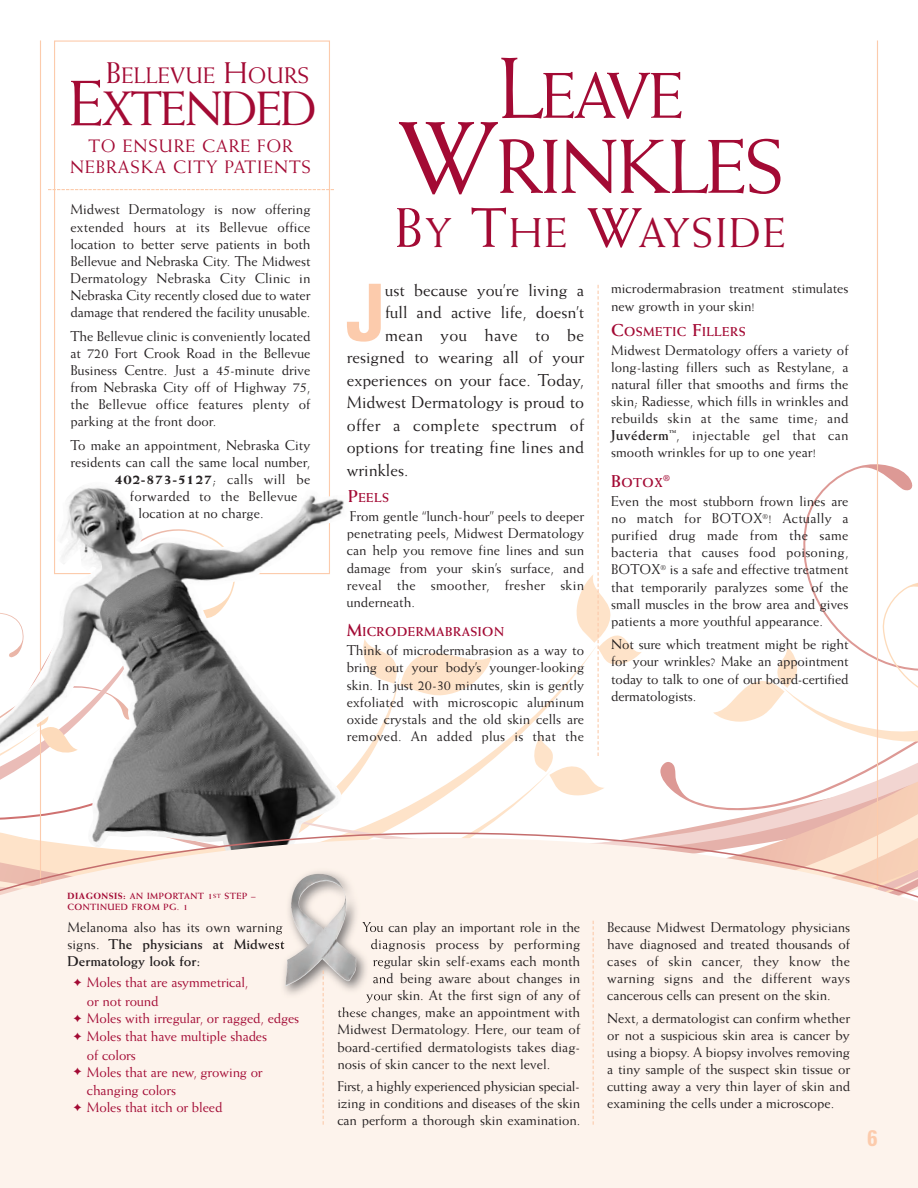
<style>
.page{position:relative;width:918px;height:1188px;background:#fff}
.page>*{position:absolute;margin:0;border:0;box-sizing:border-box;transform-origin:0 0}
.t1{font:700 condensed 78.9px "Univers";color:#fccbac}
.t2{font:76.5px "Weiss";letter-spacing:-.035em;color:#a30a34}
.t3{font:64.95px "Weiss";color:#a30a34}
.t4{font:48.3px "Weiss";letter-spacing:-.035em;color:#a30a34}
.t5{font:41.85px "Weiss";letter-spacing:.045em;color:#a30a34}
.t6{font:22.5px "Weiss";color:#a30a34}
.t7{font:700 condensed 22.5px "Univers";color:#fccbac}
.t8{font:18px/21.6px "Weiss";letter-spacing:.055em;color:#a30a34;text-align:center}
.t9{font:17.25px "Weiss";color:#231f20}
.t10{font:17.25px "Weiss";letter-spacing:.02em;color:#231f20}
.t11{font:14.25px/17.1px "Weiss";color:#231f20;text-align:justify}
.t12{font:14.25px/18.5px "Weiss";letter-spacing:-.01em;color:#a30a34}
.t13{font:700 14.25px/17px "Weiss";letter-spacing:.005em;color:#231f20}
.t14{font:14.25px "Weiss";letter-spacing:.02em;color:#231f20}
.t15{font:800 14.25px "Weiss";letter-spacing:.025em;color:#231f20}
.t16{font:700 12.9px "Weiss";letter-spacing:.035em;color:#a30a34}
.t17{font:700 9px/10.8px "Weiss";letter-spacing:.055em;color:#a30a34}
.t18{font:700 8.7px "Weiss";color:#a30a34}
.s1{font-size:30px}
.s2{font-size:64.5px}
.s3{font-weight:400}
.s4{font-size:86.55px}
.s5{font-size:102px}
.s6{font-size:55.65px}
.s7{font-size:17.25px}
.s8{font-weight:700}
.s9{font-weight:800}
</style>
<div class="page">
<svg style="left:350px;top:639px;width:568px;height:194px"></svg>
<svg style="left:713px;top:509px;width:205px;height:253px"></svg>
<hr style="left:877px;top:40px;width:1px;height:1082px;background:#fccbac">
<hr style="left:40px;top:40px;width:1px;height:1082px;background:#fccbac">
<svg style="left:48px;top:189px;width:286px;height:1px"></svg>
<img style="left:0;top:481px;width:350px;height:352px">
<div style="left:0;top:838px;width:918px;height:350px;background:#fdf3ec"></div>
<img style="left:266px;top:857px;width:122px;height:156px">
<img style="left:362px;top:922px;width:23px;height:11px">
<img style="left:371px;top:939px;width:17px;height:11px">
<img style="left:373px;top:959px;width:15px;height:10px">
<img style="left:373px;top:976px;width:15px;height:9px">
<img style="left:366px;top:993px;width:22px;height:10px">
<img style="left:338px;top:1007px;width:50px;height:6px">
<img style="left:285px;top:872px;width:72px;height:114px">
<svg style="left:534px;top:285px;width:108px;height:512px"></svg>
<svg style="left:593px;top:921px;width:1px;height:204px"></svg>
<svg style="left:323px;top:971px;width:1px;height:154px"></svg>
<h3 class="t6" style="left:106px;top:67px;width:205px"><span class="s1">B</span>ELLEVUE <span class="s1">H</span>OURS</h3>
<h3 class="t4" style="left:69px;top:91px;width:250px"><span class="s2">E</span>XTENDED</h3>
<p class="t8" style="left:70px;top:136px;width:242px">TO ENSURE CARE FOR<br>NEBRASKA CITY PATIENTS</p>
<p class="t11" style="left:70px;top:202px;width:242px">Midwest Dermatology is now offering extended hours at its Bellevue office location to better serve patients in both Bellevue and Nebraska City. The Midwest Dermatology Nebraska City Clinic in Nebraska City recently closed due to water damage that rendered the facility unusable.</p>
<p class="t11" style="left:70px;top:328px;width:242px">The Bellevue clinic is conveniently located at 720 Fort Crook Road in the Bellevue Business Centre. Just a 45-minute drive from Nebraska City off of Highway 75, the Bellevue office features plenty of parking at the front door.</p>
<p class="t11" style="left:70px;top:437px;width:242px">To make an appointment, Nebraska City</p>
<p class="t11" style="left:70px;top:454px;width:242px">residents can call the same local number,</p>
<p class="t15" style="left:115px;top:474px;width:197px">402-873-5127<span class="s3">; calls will be</span></p>
<p class="t11" style="left:130px;top:489px;width:169px">forwarded to the Bellevue</p>
<p class="t11" style="left:138px;top:506px;width:127px">location at no charge.</p>
<h3 class="t3" style="left:497px;top:71px;width:188px"><span class="s4">L</span>EAVE</h3>
<h2 class="t2" style="left:397px;top:138px;width:389px"><span class="s5">W</span>RINKLES</h2>
<h3 class="t5" style="left:394px;top:217px;width:393px"><span class="s6">B</span>Y <span class="s6">T</span>HE <span class="s6">W</span>AYSIDE</h3>
<h1 class="t1" style="left:346px;top:284px;width:41px">J</h1>
<p class="t9" style="left:385px;top:283px;width:201px">ust because you’re living a</p>
<p class="t9" style="left:385px;top:306px;width:201px">full and active life, doesn’t</p>
<p class="t10" style="left:385px;top:328px;width:201px">mean you have to be</p>
<p class="t9" style="left:347px;top:351px;width:239px">resigned to wearing all of your</p>
<p class="t9" style="left:347px;top:373px;width:239px">experiences on your face. Today,</p>
<p class="t9" style="left:347px;top:396px;width:239px">Midwest Dermatology is proud to</p>
<p class="t10" style="left:347px;top:418px;width:239px">offer a complete spectrum of</p>
<p class="t9" style="left:347px;top:441px;width:239px">options for treating fine lines and</p>
<p class="t9" style="left:347px;top:463px;width:63px">wrinkles.</p>
<p class="t16" style="left:348px;top:493px;width:43px"><span class="s7">P</span>EELS</p>
<p class="t11" style="left:347px;top:509px;width:239px">From gentle “lunch-hour” peels to deeper penetrating peels, Midwest Dermatology can help you remove fine lines and sun damage from your skin’s surface, and reveal the smoother, fresher skin underneath.</p>
<p class="t16" style="left:347px;top:627px;width:159px"><span class="s7">M</span>ICRODERMABRASION</p>
<p class="t11" style="left:347px;top:643px;width:239px">Think of microdermabrasion as a way to bring out your body’s younger-looking skin. In just 20-30 minutes, skin is gently exfoliated with microscopic aluminum oxide crystals and the old skin cells are removed. An added plus is that the</p>
<p class="t11" style="left:611px;top:281px;width:239px">microdermabrasion treatment stimulates new growth in your skin!</p>
<p class="t16" style="left:611px;top:327px;width:136px"><span class="s7">C</span>OSMETIC <span class="s7">F</span>ILLERS</p>
<p class="t11" style="left:611px;top:342px;width:239px">Midwest Dermatology offers a variety of long-lasting fillers such as Restylane, a natural filler that smooths and firms the skin; Radiesse, which fills in wrinkles and rebuilds skin at the same time; and <span class="s8">Juvéderm</span><sup>™</sup>, injectable gel that can smooth wrinkles for up to one year!</p>
<p class="t16" style="left:611px;top:478px;width:53px"><span class="s7">B</span>OTOX</p>
<p class="t18" style="left:663px;top:475px;width:8px">®</p>
<p class="t11" style="left:611px;top:494px;width:239px">Even the most stubborn frown lines are no match for BOTOX<sup>®</sup>! Actually a purified drug made from the same bacteria that causes food poisoning, BOTOX<sup>®</sup> is a safe and effective treatment that temporarily paralyzes some of the small muscles in the brow area and gives patients a more youthful appearance.</p>
<p class="t11" style="left:611px;top:637px;width:239px">Not sure which treatment might be right for your wrinkles? Make an appointment today to talk to one of our board-certified dermatologists.</p>
<p class="t17" style="left:68px;top:892px;width:190px"><span class="s9">DIAGONSIS:</span> AN IMPORTANT 1<sup>ST</sup> STEP –<br>CONTINUED FROM PG. 1</p>
<p class="t13" style="left:68px;top:920px;width:219px"><span class="s3">Melanoma also has its own warning signs.</span> The physicians at Midwest<br>Dermatology look for:</p>
<p class="t12" style="left:87px;top:974px;width:163px;text-indent:-13px">✦ Moles that are asymmetrical, or not round</p>
<p class="t12" style="left:73px;top:1010px;width:227px">✦ Moles with irregular, or ragged, edges</p>
<p class="t12" style="left:73px;top:1028px;width:195px">✦ Moles that have multiple shades</p>
<p class="t12" style="left:87px;top:1047px;width:50px">of colors</p>
<p class="t12" style="left:87px;top:1064px;width:177px;text-indent:-13px">✦ Moles that are new, growing or changing colors</p>
<p class="t12" style="left:73px;top:1099px;width:151px">✦ Moles that itch or bleed</p>
<p class="t11" style="left:362px;top:920px;width:220px">You can play an important role in the</p>
<p class="t14" style="left:370px;top:939px;width:211px">diagnosis process by performing</p>
<p class="t11" style="left:373px;top:954px;width:209px">regular skin self-exams each month</p>
<p class="t11" style="left:373px;top:971px;width:209px">and being aware about changes in</p>
<p class="t11" style="left:366px;top:988px;width:216px">your skin. At the first sign of any of</p>
<p class="t11" style="left:337px;top:1005px;width:244px">these changes, make an appointment with</p>
<p class="t11" style="left:337px;top:1022px;width:244px">Midwest Dermatology. Here, our team of</p>
<p class="t11" style="left:337px;top:1039px;width:244px">board-certified dermatologists takes diag-</p>
<p class="t11" style="left:337px;top:1056px;width:214px">nosis of skin cancer to the next level.</p>
<p class="t11" style="left:337px;top:1079px;width:244px">First, a highly experienced physician special&shy;izing in conditions and diseases of the skin can perform a thorough skin examination.</p>
<p class="t11" style="left:607px;top:920px;width:244px">Because Midwest Dermatology physicians have diagnosed and treated thousands of cases of skin cancer, they know the warning signs and the different ways cancerous cells can present on the skin.</p>
<p class="t11" style="left:607px;top:1010px;width:244px">Next, a dermatologist can confirm whether or not a suspicious skin area is cancer by using a biopsy. A biopsy involves removing a tiny sample of the suspect skin tissue or cutting away a very thin layer of skin and examining the cells under a microscope.</p>
<h3 class="t7" style="left:868px;top:1130px;width:11px">6</h3>
</div>
